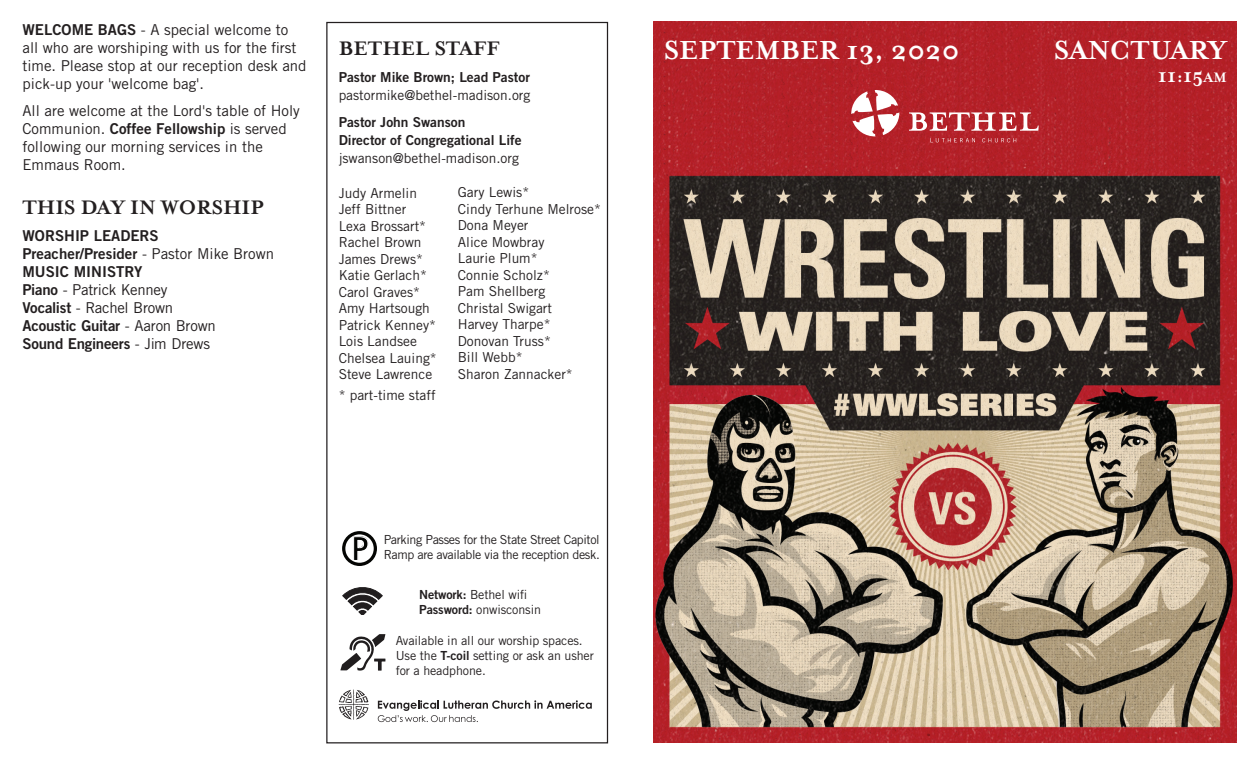
<style>
.page{position:relative;width:1260px;height:765px;background:#fff}
.page>*{position:absolute;margin:0;border:0;box-sizing:border-box;transform-origin:0 0}
.t1{font:700 34.12px "Frutiger LT Std";color:#040503;scale:.91 1}
.t2{font:700 30px "Mrs Eaves";color:#fff}
.t3{font:700 22.5px "Mrs Eaves";color:#231f20}
.t4{font:700 22.5px "Mrs Eaves";color:#fff}
.t5{font:15px/18px "Trade Gothic";color:#231f20}
.t6{font:15px/18.2px "Trade Gothic Bold Two";color:#231f20}
.t7{font:15px/18px "Trade Gothic";letter-spacing:-.02em;color:#231f20}
.t8{font:13.75px/16.5px "Trade Gothic";color:#231f20}
.t9{font:13.75px/18px "Trade Gothic Bold Two";color:#231f20}
.t10{font:12.5px/15px "Trade Gothic";letter-spacing:-.01em;color:#231f20}
.t11{font:12.5px/15px "Trade Gothic";letter-spacing:-.03em;color:#231f20}
.s1{font-family:"Trade Gothic Bold Two"}
.s2{font-family:"Trade Gothic"}
.s3{font-style:inherit}
.s4{font-size:15.75px}
</style>
<div class="page">
<svg style="left:340px;top:634px;width:46px;height:37px"></svg>
<svg style="left:343px;top:588px;width:39px;height:27px"></svg>
<svg style="left:342px;top:531px;width:35px;height:35px"></svg>
<svg style="left:378px;top:700px;width:214px;height:22px"></svg>
<svg style="left:339px;top:690px;width:30px;height:30px"></svg>
<img style="left:653px;top:22px;width:584px;height:720px">
<svg style="left:851px;top:90px;width:49px;height:47px"></svg>
<svg style="left:909px;top:112px;width:130px;height:19px"></svg>
<svg style="left:930px;top:138px;width:45px;height:4px"></svg>
<svg style="left:982px;top:138px;width:34px;height:4px"></svg>
<p class="t5" style="left:22px;top:20px;width:286px"><span class="s1">WELCOME BAGS</span> - A special welcome to all who are worshiping with us for the first time. Please stop at our reception desk and pick-up your 'welcome bag'.</p>
<p class="t5" style="left:22px;top:101px;width:279px">All are welcome at the Lord's table of Holy Communion. <span class="s1">Coffee Fellowship</span> is served following our morning services in the Emmaus Room.</p>
<h3 class="t3" style="left:22px;top:194px;width:243px">THIS DAY IN WORSHIP</h3>
<p class="t6" style="left:22px;top:226px;width:253px">WORSHIP LEADERS<br>Preacher/Presider <span class="s2">- Pastor Mike Brown<br></span><span class="s3">M</span>USIC M<span class="s3">INISTRY</span></p>
<p class="t7" style="left:22px;top:281px;width:152px"><span class="s1">Piano</span> - Patrick Kenney<br><span class="s1">Vocalist</span> - Rachel Brown</p>
<p class="t6" style="left:22px;top:317px;width:195px">Acoustic Guitar <span class="s2">- Aaron Brown<br></span>Sound Engineers <span class="s2">- Jim Drews</span></p>
<h3 class="t3" style="left:339px;top:36px;width:163px">BETHEL STAFF</h3>
<p class="t9" style="left:339px;top:68px;width:193px">Pastor Mike Brown; Lead Pastor</p>
<p class="t8" style="left:339px;top:87px;width:193px">pastormike@bethel-madison.org</p>
<p class="t9" style="left:339px;top:113px;width:184px">Pastor John Swanson<br>Director of Congregational Life</p>
<p class="t8" style="left:339px;top:150px;width:182px">jswanson@bethel-madison.org</p>
<p class="t8" style="left:339px;top:184px;width:100px">Judy Armelin<br>Jeff Bittner<br>Lexa Brossart*<br>Rachel Brown<br>James Drews*<br>Katie Gerlach*<br>Carol Graves*<br>Amy Hartsough<br>Patrick Kenney*<br>Lois Landsee<br>Chelsea Lauing*<br>Steve Lawrence</p>
<p class="t8" style="left:339px;top:387px;width:98px">* part-time staff</p>
<p class="t8" style="left:458px;top:184px;width:145px">Gary Lewis*<br>Cindy Terhune Melrose*<br>Dona Meyer<br>Alice Mowbray<br>Laurie Plum*<br>Connie Scholz*<br>Pam Shellberg<br>Christal Swigart<br>Harvey Tharpe*<br>Donovan Truss*<br>Bill Webb*<br>Sharon Zannacker*</p>
<h1 class="t1" style="left:352px;top:529px;width:20px">P</h1>
<p class="t11" style="left:384px;top:532px;width:218px">Parking Passes for the State Street Capitol<br>Ramp are available via the reception desk.</p>
<p class="t10" style="left:419px;top:587px;width:123px"><span class="s1">Network:</span> Bethel wifi<br><span class="s1">Password:</span> onwisconsin</p>
<p class="t10" style="left:396px;top:633px;width:200px">Available in all our worship spaces.<br>Use the <span class="s1">T-coil</span> setting or ask an usher for a headphone.</p>
<h2 class="t2" style="left:664px;top:32px;width:297px">SEPTEMBER 13, 2020</h2>
<h2 class="t2" style="left:1054px;top:32px;width:174px">SANCTUARY</h2>
<h3 class="t4" style="left:1158px;top:62px;width:70px">11:15<span class="s4">am</span></h3>
</div>
